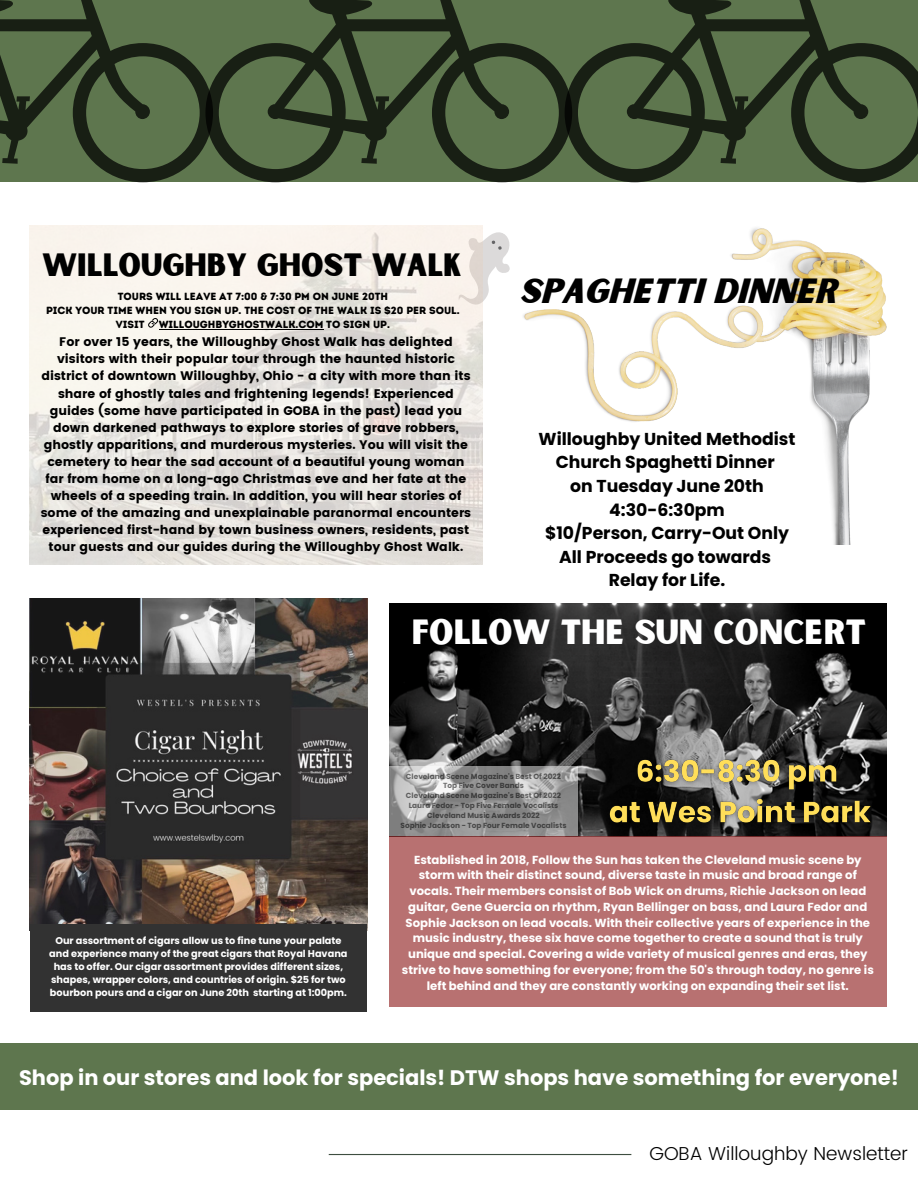
<style>
.page{position:relative;width:918px;height:1188px;background:#fff}
.page>*{position:absolute;margin:0;border:0;box-sizing:border-box;transform-origin:0 0}
.t1{font:33.45px "Sunborn Sans One";color:#fff}
.t2{font:33.45px "Sunborn Sans One";color:#000}
.t3{font:30.9px "Sunborn Sans One";color:#000}
.t4{font:700 21px "Poppins";color:#fff}
.t5{font:300 18.75px "Poppins";color:#000}
.t6{font:700 17.25px/23.7px "Poppins";color:#000;text-align:center}
.t7{font:12.45px/17.1px "Poppins";color:#000;text-align:center}
.t8{font:700 11.7px/15.8px "Poppins";color:#fff;text-align:center}
.t9{font:10.35px "Intro Rust Base";color:#000}
.t10{font:700 9.75px/13px "Poppins";color:#fff;text-align:center}
.t11{font:700 7.35px/9.9px "Poppins";color:#000;text-align:center}
</style>
<div class="page">
<div style="left:0;top:1043px;width:918px;height:66px;background:#5e764e"></div>
<hr style="left:329px;top:1154px;width:302px;height:1px;background:#3e4e40">
<svg style="left:213px;top:0;width:352px;height:182px;fill:#5e764e"></svg>
<svg style="left:565px;top:0;width:353px;height:182px;fill:#5e764e"></svg>
<svg style="left:0;top:0;width:213px;height:182px"></svg>
<img style="left:523px;top:228px;width:364px;height:316px">
<img style="left:30px;top:599px;width:337px;height:325px">
<div style="left:30px;top:924px;width:337px;height:88px;background:#323232"></div>
<svg style="left:482px;top:225px;width:42px;height:90px"></svg>
<img style="left:30px;top:225px;width:452px;height:340px">
<img style="left:389px;top:604px;width:497px;height:232px">
<div style="left:389px;top:836px;width:498px;height:171px;background:#b87171"></div>
<svg style="left:389px;top:766px;width:189px;height:70px"></svg>
<svg style="left:148px;top:318px;width:10px;height:10px"></svg>
<hr style="left:159px;top:329px;width:164px;height:1px;background:#000">
<img style="left:596px;top:746px;width:282px;height:91px">
<p class="t3" style="left:42px;top:245px;width:422px">WILLOUGHBY GHOST WALK</p>
<p class="t9" style="left:118px;top:291px;width:272px">TOURS WILL LEAVE AT 7:00 &amp; 7:30 PM ON JUNE 20TH</p>
<p class="t9" style="left:46px;top:304px;width:415px">PICK YOUR TIME WHEN YOU SIGN UP. THE COST OF THE WALK IS $20 PER SOUL.</p>
<p class="t9" style="left:116px;top:318px;width:30px">VISIT</p>
<p class="t9" style="left:159px;top:318px;width:233px">WILLOUGHBYGHOSTWALK.COM TO SIGN UP.</p>
<p class="t7" style="left:41px;top:333px;width:432px">For over 15 years, the Willoughby Ghost Walk has delighted visitors with their popular tour through the haunted historic district of downtown Willoughby, Ohio - a city with more than its share of ghostly tales and frightening legends! Experienced guides (some have participated in GOBA in the past) lead you down darkened pathways to explore stories of grave robbers, ghostly apparitions, and murderous mysteries. You will visit the cemetery to hear the sad account of a beautiful young woman far from home on a long-ago Christmas eve and her fate at the wheels of a speeding train. In addition, you will hear stories of some of the amazing and unexplainable paranormal encounters experienced first-hand by town business owners, residents, past tour guests and our guides during the Willoughby Ghost Walk.</p>
<p class="t2" style="left:519px;top:269px;width:319px">SPAGHETTI DINNER</p>
<p class="t6" style="left:539px;top:427px;width:258px">Willoughby United Methodist<br>Church Spaghetti Dinner</p>
<p class="t6" style="left:570px;top:474px;width:195px">on Tuesday June 20th</p>
<p class="t6" style="left:609px;top:498px;width:117px">4:30-6:30pm</p>
<p class="t6" style="left:545px;top:521px;width:245px">$10/Person, Carry-Out Only</p>
<p class="t6" style="left:559px;top:545px;width:214px">All Proceeds go towards</p>
<p class="t6" style="left:609px;top:569px;width:118px">Relay for Life.</p>
<p class="t1" style="left:412px;top:611px;width:456px">FOLLOW THE SUN CONCERT</p>
<p class="t10" style="left:49px;top:934px;width:300px">Our assortment of cigars allow us to fine tune your palate and experience many of the great cigars that Royal Havana has to offer. Our cigar assortment provides different sizes, shapes, wrapper colors, and countries of origin. $25 for two bourbon pours and a cigar on June 20th starting at 1:00pm.</p>
<p class="t11" style="left:400px;top:771px;width:168px">Cleveland Scene Magazine's Best Of 2022<br>Top Five Cover Bands<br>Cleveland Scene Magazine's Best Of 2022<br>Laura Fedor - Top Five Female Vocalists Cleveland Music Awards 2022<br>Sophie Jackson - Top Four Female Vocalists</p>
<p class="t8" style="left:402px;top:852px;width:473px">Established in 2018, Follow the Sun has taken the Cleveland music scene by storm with their distinct sound, diverse taste in music and broad range of vocals. Their members consist of Bob Wick on drums, Richie Jackson on lead guitar, Gene Guercia on rhythm, Ryan Bellinger on bass, and Laura Fedor and Sophie Jackson on lead vocals. With their collective years of experience in the music industry, these six have come together to create a sound that is truly unique and special. Covering a wide variety of musical genres and eras, they strive to have something for everyone; from the 50's through today, no genre is left behind and they are constantly working on expanding their set list.</p>
<p class="t4" style="left:19px;top:1063px;width:881px">Shop in our stores and look for specials! DTW shops have something for everyone!</p>
<p class="t5" style="left:649px;top:1142px;width:260px">GOBA Willoughby Newsletter</p>
</div>
